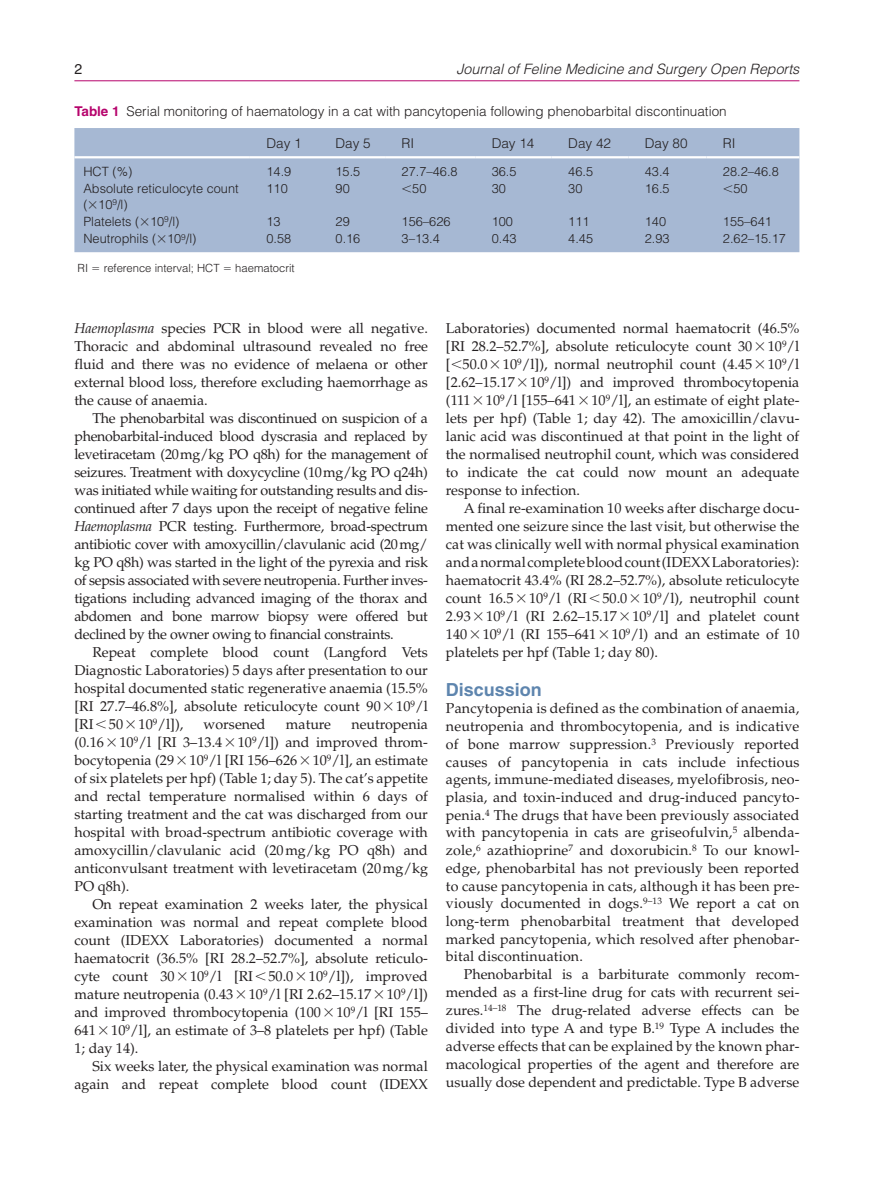
<style>
.page{position:relative;width:893px;height:1191px;background:#fff}
.page>*{position:absolute;margin:0;border:0;box-sizing:border-box;transform-origin:0 0}
.t1{font:700 18px "Helvetica LT Std";color:#5e85ae}
.t2{font:14.25px/18px "Palatino LT Std";color:#231f20;text-align:justify}
.t3{font:italic 300 14.25px "Helvetica LT Std";color:#231f20}
.t4{font:14.25px "Helvetica LT Std";color:#231f20}
.t5{font:300 13.5px "Helvetica LT Std";color:#231f20}
.t6{font:300 12.75px/15.8px "Helvetica LT Std";color:#231f20}
.t7{font:300 11.25px "Helvetica LT Std";color:#231f20}
.s1{font-weight:700;color:#b6036c}
.s2{font-style:italic}
</style>
<div class="page">
<hr style="left:74px;top:80px;width:725px;height:1px;background:#b6036c">
<div style="left:74px;top:128px;width:725px;height:124px;background:#a6b8d3"></div>
<hr style="left:74px;top:156px;width:176px;height:2px;background:#fff">
<hr style="left:250px;top:156px;width:69px;height:2px;background:#fff">
<hr style="left:319px;top:156px;width:66px;height:2px;background:#fff">
<hr style="left:385px;top:156px;width:90px;height:2px;background:#fff">
<hr style="left:475px;top:156px;width:77px;height:2px;background:#fff">
<hr style="left:552px;top:156px;width:76px;height:2px;background:#fff">
<hr style="left:628px;top:156px;width:78px;height:2px;background:#fff">
<hr style="left:706px;top:156px;width:93px;height:2px;background:#fff">
<svg style="left:89px;top:201px;width:8px;height:7px"></svg>
<svg style="left:403px;top:185px;width:8px;height:7px"></svg>
<svg style="left:724px;top:185px;width:8px;height:7px"></svg>
<svg style="left:141px;top:218px;width:7px;height:8px"></svg>
<svg style="left:158px;top:235px;width:7px;height:8px"></svg>
<p class="t4" style="left:74px;top:61px;width:9px">2</p>
<p class="t3" style="left:456px;top:60px;width:344px">Journal of Feline Medicine and Surgery Open Reports</p>
<p class="t5" style="left:74px;top:103px;width:654px"><span class="s1">Table 1</span> Serial monitoring of haematology in a cat with pancytopenia following phenobarbital discontinuation</p>
<p class="t5" style="left:266px;top:135px;width:37px">Day 1</p>
<p class="t5" style="left:336px;top:135px;width:37px">Day 5</p>
<p class="t5" style="left:402px;top:135px;width:14px">RI</p>
<p class="t5" style="left:492px;top:135px;width:44px">Day 14</p>
<p class="t5" style="left:568px;top:135px;width:44px">Day 42</p>
<p class="t5" style="left:645px;top:135px;width:44px">Day 80</p>
<p class="t5" style="left:723px;top:135px;width:14px">RI</p>
<p class="t6" style="left:83px;top:163px;width:50px">HCT (%)</p>
<p class="t6" style="left:266px;top:163px;width:26px">14.9</p>
<p class="t6" style="left:336px;top:163px;width:26px">15.5</p>
<p class="t6" style="left:402px;top:163px;width:57px">27.7–46.8</p>
<p class="t6" style="left:492px;top:163px;width:26px">36.5</p>
<p class="t6" style="left:568px;top:163px;width:26px">46.5</p>
<p class="t6" style="left:645px;top:163px;width:26px">43.4</p>
<p class="t6" style="left:723px;top:163px;width:57px">28.2–46.8</p>
<p class="t6" style="left:83px;top:180px;width:157px">Absolute reticulocyte count ( 10<sup>9</sup>/l)</p>
<p class="t6" style="left:266px;top:180px;width:23px">110</p>
<p class="t6" style="left:336px;top:180px;width:16px">90</p>
<p class="t6" style="left:412px;top:180px;width:16px">50</p>
<p class="t6" style="left:492px;top:180px;width:16px">30</p>
<p class="t6" style="left:568px;top:180px;width:16px">30</p>
<p class="t6" style="left:645px;top:180px;width:26px">16.5</p>
<p class="t6" style="left:733px;top:180px;width:16px">50</p>
<p class="t6" style="left:83px;top:213px;width:97px">Platelets ( 10<sup>9</sup>/l)</p>
<p class="t6" style="left:266px;top:213px;width:16px">13</p>
<p class="t6" style="left:336px;top:213px;width:16px">29</p>
<p class="t6" style="left:402px;top:213px;width:50px">156–626</p>
<p class="t6" style="left:492px;top:213px;width:23px">100</p>
<p class="t6" style="left:568px;top:213px;width:23px">111</p>
<p class="t6" style="left:645px;top:213px;width:23px">140</p>
<p class="t6" style="left:723px;top:213px;width:50px">155–641</p>
<p class="t6" style="left:83px;top:231px;width:114px">Neutrophils ( 10<sup>9</sup>/l)</p>
<p class="t6" style="left:266px;top:231px;width:26px">0.58</p>
<p class="t6" style="left:336px;top:231px;width:26px">0.16</p>
<p class="t6" style="left:402px;top:231px;width:40px">3–13.4</p>
<p class="t6" style="left:492px;top:231px;width:26px">0.43</p>
<p class="t6" style="left:568px;top:231px;width:26px">4.45</p>
<p class="t6" style="left:645px;top:231px;width:26px">2.93</p>
<p class="t6" style="left:723px;top:231px;width:65px">2.62–15.17</p>
<p class="t7" style="left:78px;top:261px;width:12px">RI</p>
<p class="t7" style="left:104px;top:261px;width:117px">reference interval; HCT</p>
<p class="t7" style="left:235px;top:261px;width:61px">haematocrit</p>
<p class="t2" style="left:74px;top:319px;width:355px"><span class="s2">Haemoplasma</span> species PCR in blood were all negative.<br>Thoracic and abdominal ultrasound revealed no free fluid and there was no evidence of melaena or other external blood loss, therefore excluding haemorrhage as the cause of anaemia.</p>
<p class="t2" style="left:74px;top:409px;width:355px;text-indent:18px">The phenobarbital was discontinued on suspicion of a phenobarbital-induced blood dyscrasia and replaced by levetiracetam (20mg/kg PO q8h) for the management of seizures. Treatment with doxycycline (10mg/kg PO q24h) was initiated while waiting for outstanding results and dis&shy;continued after 7 days upon the receipt of negative feline <span class="s2">Haemoplasma</span> PCR testing. Furthermore, broad-spectrum antibiotic cover with amoxycillin/clavulanic acid (20mg/ kg PO q8h) was started in the light of the pyrexia and risk of sepsis associated with severe neutropenia. Further inves&shy;tigations including advanced imaging of the thorax and abdomen and bone marrow biopsy were offered but declined by the owner owing to financial constraints.</p>
<p class="t2" style="left:74px;top:643px;width:355px;text-indent:18px">Repeat complete blood count (Langford Vets Diagnostic Laboratories) 5 days after presentation to our hospital documented static regenerative anaemia (15.5% [RI 27.7–46.8%], absolute reticulocyte count 90 10<sup>9</sup>/l [RI 50 10<sup>9</sup>/l]),</p>
<p class="t2" style="left:204px;top:715px;width:63px">worsened</p>
<p class="t2" style="left:286px;top:715px;width:47px">mature</p>
<p class="t2" style="left:74px;top:715px;width:355px;text-indent:277px">neutropenia (0.16 10<sup>9</sup>/l [RI 3–13.4 10<sup>9</sup>/l]) and improved throm&shy;bocytopenia (29 10<sup>9</sup>/l [RI 156–626 10<sup>9</sup>/l], an estimate of six platelets per hpf) (Table 1; day 5). The cat’s appetite and rectal temperature normalised within 6 days of starting treatment and the cat was discharged from our hospital with broad-spectrum antibiotic coverage with amoxycillin/clavulanic acid (20mg/kg PO q8h) and anticonvulsant treatment with levetiracetam (20mg/kg PO q8h).</p>
<p class="t2" style="left:74px;top:895px;width:355px;text-indent:18px">On repeat examination 2 weeks later, the physical examination was normal and repeat complete blood count (IDEXX Laboratories) documented a normal haematocrit (36.5% [RI 28.2–52.7%], absolute reticulo&shy;cyte count 30 10<sup>9</sup>/l [RI 50.0 10<sup>9</sup>/l]), improved mature neutropenia (0.43 10<sup>9</sup>/l [RI 2.62–15.17 10<sup>9</sup>/l]) and improved thrombocytopenia (100 10<sup>9</sup>/l [RI 155– 641 10<sup>9</sup>/l], an estimate of 3–8 platelets per hpf) (Table 1; day 14).</p>
<p class="t2" style="left:74px;top:1057px;width:355px;text-align:right">Six weeks later, the physical examination was normal again and repeat complete blood count (IDEXX</p>
<p class="t2" style="left:446px;top:319px;width:355px">Laboratories) documented normal haematocrit (46.5% [RI 28.2–52.7%], absolute reticulocyte count 30 10<sup>9</sup>/l [ 50.0 10<sup>9</sup>/l]), normal neutrophil count (4.45 10<sup>9</sup>/l [2.62–15.17 10<sup>9</sup>/l]) and improved thrombocytopenia (111 10<sup>9</sup>/l [155–641 10<sup>9</sup>/l], an estimate of eight plate&shy;lets per hpf) (Table 1; day 42). The amoxicillin/clavu&shy;lanic acid was discontinued at that point in the light of the normalised neutrophil count, which was considered to indicate the cat could now mount an adequate response to infection.</p>
<p class="t2" style="left:446px;top:499px;width:355px;text-indent:18px">A final re-examination 10 weeks after discharge docu&shy;mented one seizure since the last visit, but otherwise the cat was clinically well with normal physical examination and a normal complete blood count (IDEXX Laboratories): haematocrit 43.4% (RI 28.2–52.7%), absolute reticulocyte count 16.5 10<sup>9</sup>/l (RI 50.0 10<sup>9</sup>/l), neutrophil count 2.93 10<sup>9</sup>/l (RI 2.62–15.17 10<sup>9</sup>/l] and platelet count 140 10<sup>9</sup>/l (RI 155–641 10<sup>9</sup>/l) and an estimate of 10 platelets per hpf (Table 1; day 80).</p>
<p class="t1" style="left:446px;top:678px;width:98px">Discussion</p>
<p class="t2" style="left:446px;top:700px;width:355px">Pancytopenia is defined as the combination of anaemia, neutropenia and thrombocytopenia, and is indicative of bone marrow suppression.<sup>3</sup> Previously reported causes of pancytopenia in cats include infectious agents, immune-mediated diseases, myelofibrosis, neo&shy;plasia, and toxin-induced and drug-induced pancyto&shy;penia.<sup>4</sup> The drugs that have been previously associated with pancytopenia in cats are griseofulvin,<sup>5</sup> albenda&shy;zole,<sup>6</sup> azathioprine<sup>7</sup> and doxorubicin.<sup>8</sup> To our knowl&shy;edge, phenobarbital has not previously been reported to cause pancytopenia in cats, although it has been pre&shy;viously documented in dogs.<sup>9–13</sup> We report a cat on long-term phenobarbital treatment that developed marked pancytopenia, which resolved after phenobar&shy;bital discontinuation.</p>
<p class="t2" style="left:446px;top:965px;width:355px;text-indent:18px">Phenobarbital is a barbiturate commonly recom&shy;mended as a first-line drug for cats with recurrent sei&shy;zures.<sup>14–18</sup> The drug-related adverse effects can be divided into type A and type B.<sup>19</sup> Type A includes the adverse effects that can be explained by the known phar&shy;macological properties of the agent and therefore are usually dose dependent and predictable. Type B adverse</p>
</div>
